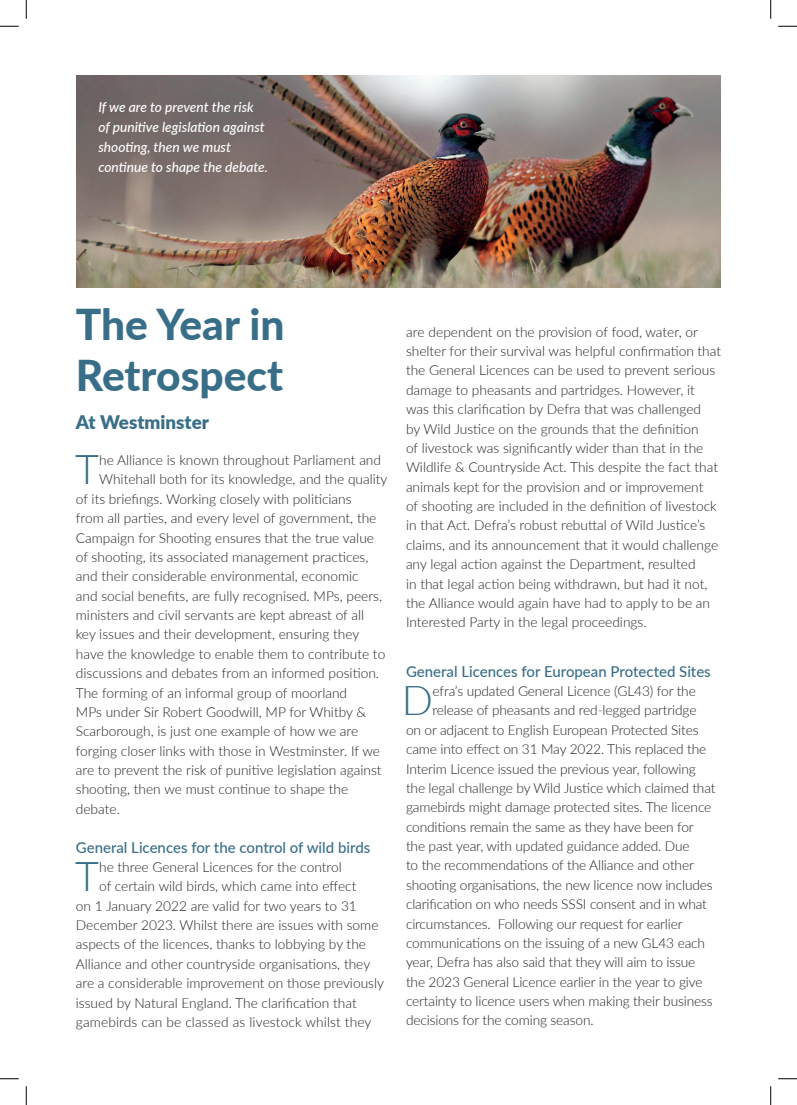
<style>
.page{position:relative;width:797px;height:1105px;background:#fff}
.page>*{position:absolute;margin:0;border:0;box-sizing:border-box;transform-origin:0 0}
.t1{font:800 42.5px/51px "Lato";color:#386e87}
.t2{font:300 41.12px "Lato";color:#386e87}
.t3{font:900 18.75px "Lato";color:#386e87}
.t4{font:500 15px "Lato";color:#386e87}
.t5{font:300 13.75px/19.4px "Lato";color:#231f20}
.t6{font:italic 500 13.75px/20px "Lato";color:#fff}
</style>
<div class="page">
<img style="left:76px;top:76px;width:644px;height:212px">
<svg style="left:0;top:25px;width:19px;height:2px"></svg>
<svg style="left:778px;top:25px;width:19px;height:2px"></svg>
<svg style="left:0;top:1078px;width:19px;height:1px"></svg>
<svg style="left:778px;top:1078px;width:19px;height:1px"></svg>
<svg style="left:25px;top:0;width:2px;height:19px"></svg>
<svg style="left:25px;top:1086px;width:2px;height:19px"></svg>
<svg style="left:770px;top:0;width:1px;height:19px"></svg>
<svg style="left:770px;top:1086px;width:1px;height:19px"></svg>
<p class="t6" style="left:98px;top:96px;width:171px">If we are to prevent the risk of punitive legislation against shooting, then we must continue to shape the debate.</p>
<h1 class="t1" style="left:76px;top:298px;width:210px">The Year in<br>Retrospect</h1>
<h3 class="t3" style="left:76px;top:408px;width:135px">At Westminster</h3>
<h2 class="t2" style="left:75px;top:441px;width:25px">T</h2>
<p class="t5" style="left:99px;top:450px;width:283px">he Alliance is known throughout Parliament and</p>
<p class="t5" style="left:99px;top:469px;width:290px">Whitehall both for its knowledge, and the quality</p>
<p class="t5" style="left:76px;top:489px;width:277px">of its briefings. Working closely with politicians</p>
<p class="t5" style="left:76px;top:508px;width:302px">from all parties, and every level of government, the</p>
<p class="t5" style="left:76px;top:527px;width:300px">Campaign for Shooting ensures that the true value</p>
<p class="t5" style="left:76px;top:547px;width:294px">of shooting, its associated management practices,</p>
<p class="t5" style="left:76px;top:566px;width:284px">and their considerable environmental, economic</p>
<p class="t5" style="left:76px;top:585px;width:308px">and social benefits, are fully recognised. MPs, peers,</p>
<p class="t5" style="left:76px;top:605px;width:290px">ministers and civil servants are kept abreast of all</p>
<p class="t5" style="left:76px;top:624px;width:285px">key issues and their development, ensuring they</p>
<p class="t5" style="left:76px;top:644px;width:311px">have the knowledge to enable them to contribute to</p>
<p class="t5" style="left:76px;top:663px;width:305px">discussions and debates from an informed position.</p>
<p class="t5" style="left:76px;top:682px;width:273px">The forming of an informal group of moorland</p>
<p class="t5" style="left:76px;top:702px;width:292px">MPs under Sir Robert Goodwill, MP for Whitby &amp;</p>
<p class="t5" style="left:76px;top:721px;width:284px">Scarborough, is just one example of how we are</p>
<p class="t5" style="left:76px;top:740px;width:305px">forging closer links with those in Westminster. If we</p>
<p class="t5" style="left:76px;top:760px;width:307px">are to prevent the risk of punitive legislation against</p>
<p class="t5" style="left:76px;top:779px;width:274px">shooting, then we must continue to shape the</p>
<p class="t5" style="left:76px;top:799px;width:45px">debate.</p>
<p class="t4" style="left:76px;top:836px;width:296px">General Licences for the control of wild birds</p>
<h2 class="t2" style="left:75px;top:848px;width:25px">T</h2>
<p class="t5" style="left:99px;top:857px;width:244px">he three General Licences for the control</p>
<p class="t5" style="left:99px;top:876px;width:259px">of certain wild birds, which came into effect</p>
<p class="t5" style="left:76px;top:895px;width:282px">on 1 January 2022 are valid for two years to 31</p>
<p class="t5" style="left:76px;top:915px;width:304px">December 2023. Whilst there are issues with some</p>
<p class="t5" style="left:76px;top:934px;width:292px">aspects of the licences, thanks to lobbying by the</p>
<p class="t5" style="left:76px;top:954px;width:296px">Alliance and other countryside organisations, they</p>
<p class="t5" style="left:76px;top:973px;width:310px">are a considerable improvement on those previously</p>
<p class="t5" style="left:76px;top:992px;width:282px">issued by Natural England. The clarification that</p>
<p class="t5" style="left:76px;top:1012px;width:297px">gamebirds can be classed as livestock whilst they</p>
<p class="t5" style="left:406px;top:321px;width:316px">are dependent on the provision of food, water, or shelter for their survival was helpful confirmation that the General Licences can be used to prevent serious damage to pheasants and partridges. However, it was this clarification by Defra that was challenged<br>by Wild Justice on the grounds that the definition<br>of livestock was significantly wider than that in the Wildlife &amp; Countryside Act. This despite the fact that animals kept for the provision and or improvement<br>of shooting are included in the definition of livestock in that Act. Defra’s robust rebuttal of Wild Justice’s claims, and its announcement that it would challenge any legal action against the Department, resulted<br>in that legal action being withdrawn, but had it not, the Alliance would again have had to apply to be an Interested Party in the legal proceedings.</p>
<p class="t4" style="left:406px;top:660px;width:306px">General Licences for European Protected Sites</p>
<h2 class="t2" style="left:401px;top:672px;width:33px">D</h2>
<p class="t5" style="left:432px;top:681px;width:265px">efra’s updated General Licence (GL43) for the</p>
<p class="t5" style="left:432px;top:700px;width:265px">release of pheasants and red-legged partridge</p>
<p class="t5" style="left:406px;top:720px;width:294px">on or adjacent to English European Protected Sites</p>
<p class="t5" style="left:406px;top:739px;width:302px">came into effect on 31 May 2022. This replaced the</p>
<p class="t5" style="left:406px;top:758px;width:291px">Interim Licence issued the previous year, following</p>
<p class="t5" style="left:406px;top:778px;width:311px">the legal challenge by Wild Justice which claimed that</p>
<p class="t5" style="left:406px;top:797px;width:307px">gamebirds might damage protected sites. The licence</p>
<p class="t5" style="left:406px;top:816px;width:289px">conditions remain the same as they have been for</p>
<p class="t5" style="left:406px;top:836px;width:285px">the past year, with updated guidance added. Due</p>
<p class="t5" style="left:406px;top:855px;width:289px">to the recommendations of the Alliance and other</p>
<p class="t5" style="left:406px;top:875px;width:308px">shooting organisations, the new licence now includes</p>
<p class="t5" style="left:406px;top:894px;width:302px">clarification on who needs SSSI consent and in what</p>
<p class="t5" style="left:406px;top:913px;width:278px">circumstances. Following our request for earlier</p>
<p class="t5" style="left:406px;top:933px;width:300px">communications on the issuing of a new GL43 each</p>
<p class="t5" style="left:406px;top:952px;width:291px">year, Defra has also said that they will aim to issue</p>
<p class="t5" style="left:406px;top:971px;width:298px">the 2023 General Licence earlier in the year to give</p>
<p class="t5" style="left:406px;top:991px;width:308px">certainty to licence users when making their business</p>
<p class="t5" style="left:406px;top:1010px;width:189px">decisions for the coming season.</p>
</div>
